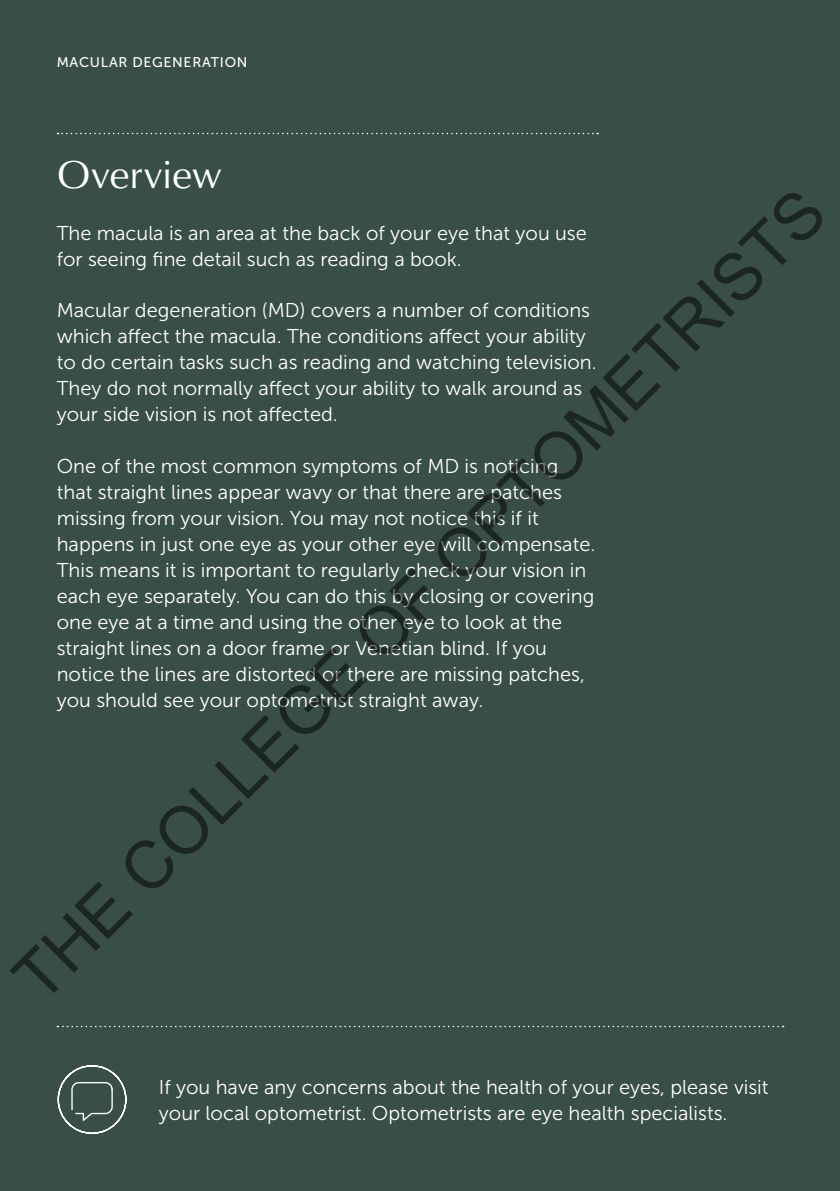
<style>
.page{position:relative;width:840px;height:1191px;background:#fff}
.page>*{position:absolute;margin:0;border:0;box-sizing:border-box;transform-origin:0 0}
.t1{font:66.2px "Arial";color:rgb(0 0 0/.51)}
.t2{font:40px "Classico URW";color:#fff}
.t3{font:20px/26px "Museo Sans 300";color:#fff}
.t4{font:14px "Museo Sans 500";letter-spacing:.05em;color:#fff}
</style>
<div class="page">
<div style="left:0;top:0;width:839px;height:1191px;background:#384e46"></div>
<svg style="left:57px;top:1025px;width:726px;height:2px"></svg>
<svg style="left:57px;top:133px;width:540px;height:1px"></svg>
<svg style="left:58px;top:1065px;width:68px;height:69px"></svg>
<p class="t4" style="left:57px;top:55px;width:192px">MACULAR DEGENERATION</p>
<h2 class="t2" style="left:57px;top:145px;width:166px">Overview</h2>
<p class="t3" style="left:57px;top:220px;width:531px">The macula is an area at the back of your eye that you use for seeing fine detail such as reading a book.</p>
<p class="t3" style="left:57px;top:297px;width:541px">Macular degeneration (MD) covers a number of conditions which affect the macula. The conditions affect your ability to do certain tasks such as reading and watching television.<br>They do not normally affect your ability to walk around as your side vision is not affected.</p>
<p class="t3" style="left:57px;top:453px;width:540px">One of the most common symptoms of MD is noticing that straight lines appear wavy or that there are patches missing from your vision. You may not notice this if it happens in just one eye as your other eye will compensate.<br>This means it is important to regularly check your vision in each eye separately. You can do this by closing or covering one eye at a time and using the other eye to look at the straight lines on a door frame or Venetian blind. If you notice the lines are distorted or there are missing patches, you should see your optometrist straight away.</p>
<h1 class="t1" style="left:-7px;top:956px;width:1115px;rotate:-45deg">THE COLLEGE OF OPTOMETRISTS</h1>
<p class="t3" style="left:159px;top:1074px;width:611px">If you have any concerns about the health of your eyes, please visit your local optometrist. Optometrists are eye health specialists.</p>
</div>
